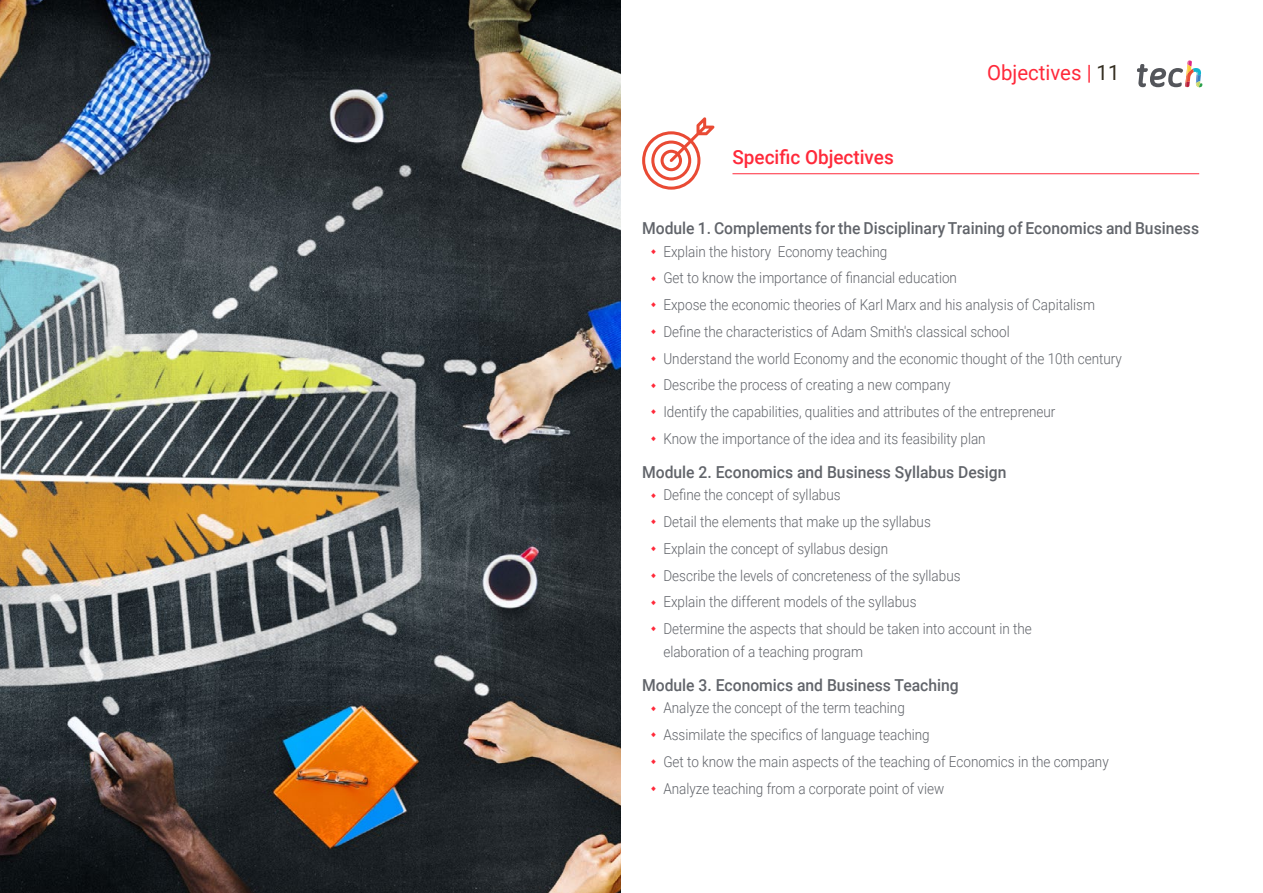
<style>
.page{position:relative;width:1263px;height:893px;background:#fff}
.page>*{position:absolute;margin:0;border:0;box-sizing:border-box;transform-origin:0 0}
.t1{font:21px "Roboto";color:#ff293a}
.t2{font:500 19.5px "Roboto";color:#ff293a}
.t3{font:500 16.5px "Roboto";color:#61646a;scale:.95 1}
.t4{font:300 15px/26.7px "Roboto";color:#61646a;scale:.9 1}
.s1{color:#332d20}
</style>
<div class="page">
<img style="left:0;top:0;width:621px;height:893px">
<svg style="left:642px;top:117px;width:72px;height:73px"></svg>
<hr style="left:732px;top:173px;width:467px;height:1px;background:#ff293a">
<svg style="left:1137px;top:61px;width:65px;height:27px"></svg>
<h2 class="t2" style="left:732px;top:144px;width:163px">Specific Objectives</h2>
<h1 class="t1" style="left:987px;top:57px;width:134px">Objectives | <span class="s1">11</span></h1>
<p class="t3" style="left:642px;top:217px;width:588px">Module 1. Complements for the Disciplinary Training of Economics and Business</p>
<p class="t4" style="left:663px;top:237px;width:511px">Explain the history Economy teaching<br>Get to know the importance of financial education<br>Expose the economic theories of Karl Marx and his analysis of Capitalism Define the characteristics of Adam Smith's classical school<br>Understand the world Economy and the economic thought of the 10th century Describe the process of creating a new company<br>Identify the capabilities, qualities and attributes of the entrepreneur<br>Know the importance of the idea and its feasibility plan</p>
<p class="t3" style="left:642px;top:461px;width:385px">Module 2. Economics and Business Syllabus Design</p>
<p class="t4" style="left:663px;top:481px;width:411px">Define the concept of syllabus<br>Detail the elements that make up the syllabus<br>Explain the concept of syllabus design<br>Describe the levels of concreteness of the syllabus<br>Explain the different models of the syllabus<br>Determine the aspects that should be taken into account in the</p>
<p class="t4" style="left:663px;top:637px;width:223px">elaboration of a teaching program</p>
<p class="t3" style="left:642px;top:673px;width:335px">Module 3. Economics and Business Teaching</p>
<p class="t4" style="left:663px;top:694px;width:496px">Analyze the concept of the term teaching<br>Assimilate the specifics of language teaching<br>Get to know the main aspects of the teaching of Economics in the company Analyze teaching from a corporate point of view</p>
</div>
